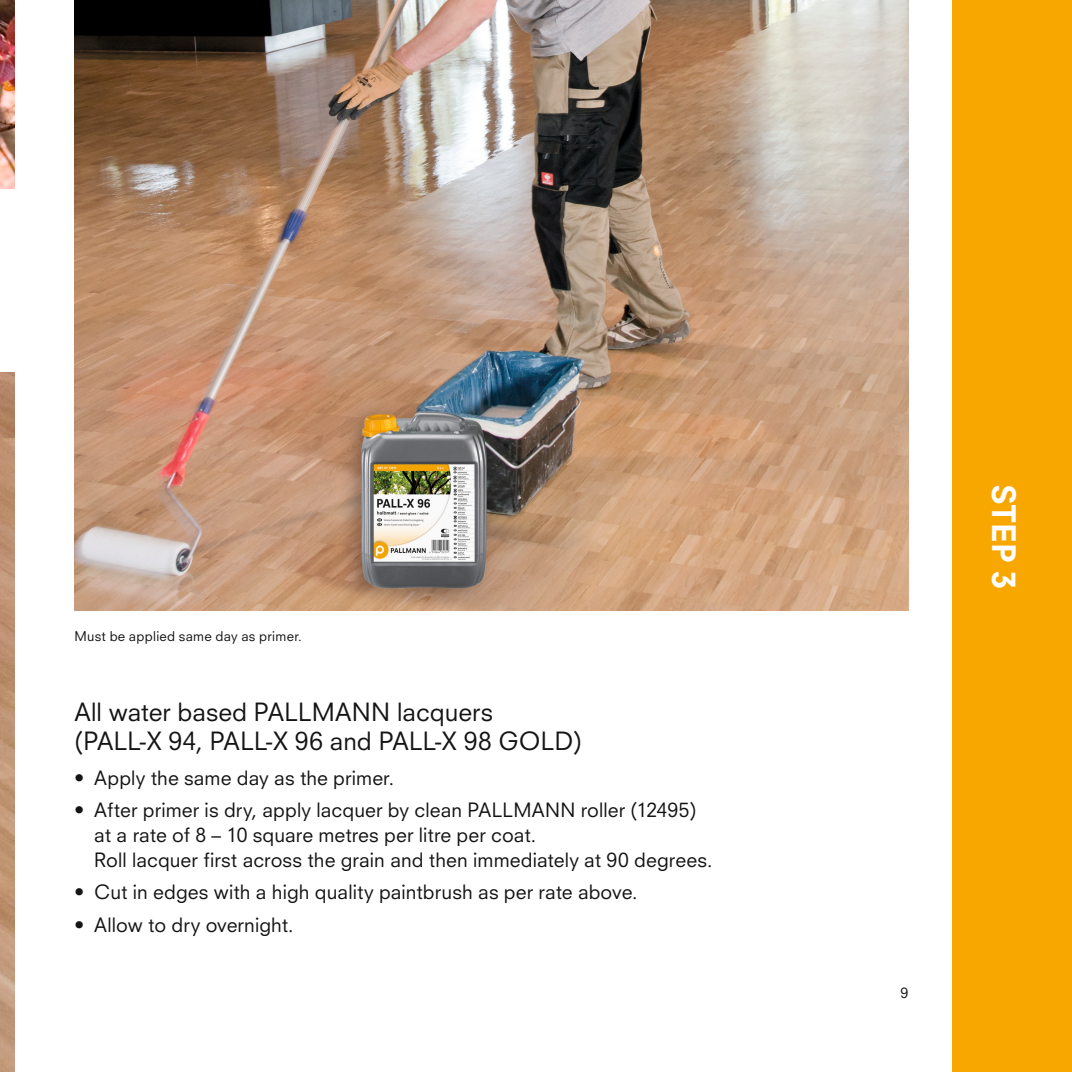
<style>
.page{position:relative;width:1072px;height:1072px;background:#fff}
.page>*{position:absolute;margin:0;border:0;box-sizing:border-box;transform-origin:0 0}
.t1{font:800 31.5px "Neuzeit S";color:#fff}
.t2{font:24.5px/29.8px "Neuzeit S";color:#131413}
.t3{font:19.25px/24.8px "Neuzeit S";letter-spacing:.005em;color:#131413}
.t4{font:14px "Neuzeit S";color:#131413}
.t5{font:13.12px "Neuzeit S";letter-spacing:.02em;color:#131413}
</style>
<div class="page">
<div style="left:952px;top:0;width:119px;height:1071px;background:#f8a600"></div>
<img style="left:0;top:0;width:15px;height:189px">
<img style="left:74px;top:0;width:834px;height:610px">
<img style="left:0;top:372px;width:15px;height:699px">
<p class="t5" style="left:74px;top:628px;width:229px">Must be applied same day as primer.</p>
<p class="t2" style="left:74px;top:696px;width:509px">All water based PALLMANN lacquers (PALL-X 94, PALL-X 96 and PALL-X 98 GOLD)</p>
<p class="t3" style="left:74px;top:765px;width:321px">• Apply the same day as the primer.</p>
<p class="t3" style="left:94px;top:797px;width:619px;text-indent:-20px">• After primer is dry, apply lacquer by clean PALLMANN roller (12495) at a rate of 8 – 10 square metres per litre per coat.<br>Roll lacquer first across the grain and then immediately at 90 degrees.</p>
<p class="t3" style="left:74px;top:879px;width:564px">• Cut in edges with a high quality paintbrush as per rate above.</p>
<p class="t3" style="left:74px;top:911px;width:221px">• Allow to dry overnight.</p>
<h1 class="t1" style="left:1023px;top:483px;width:106px;rotate:90deg">STEP 3</h1>
<p class="t4" style="left:900px;top:983px;width:9px">9</p>
</div>
